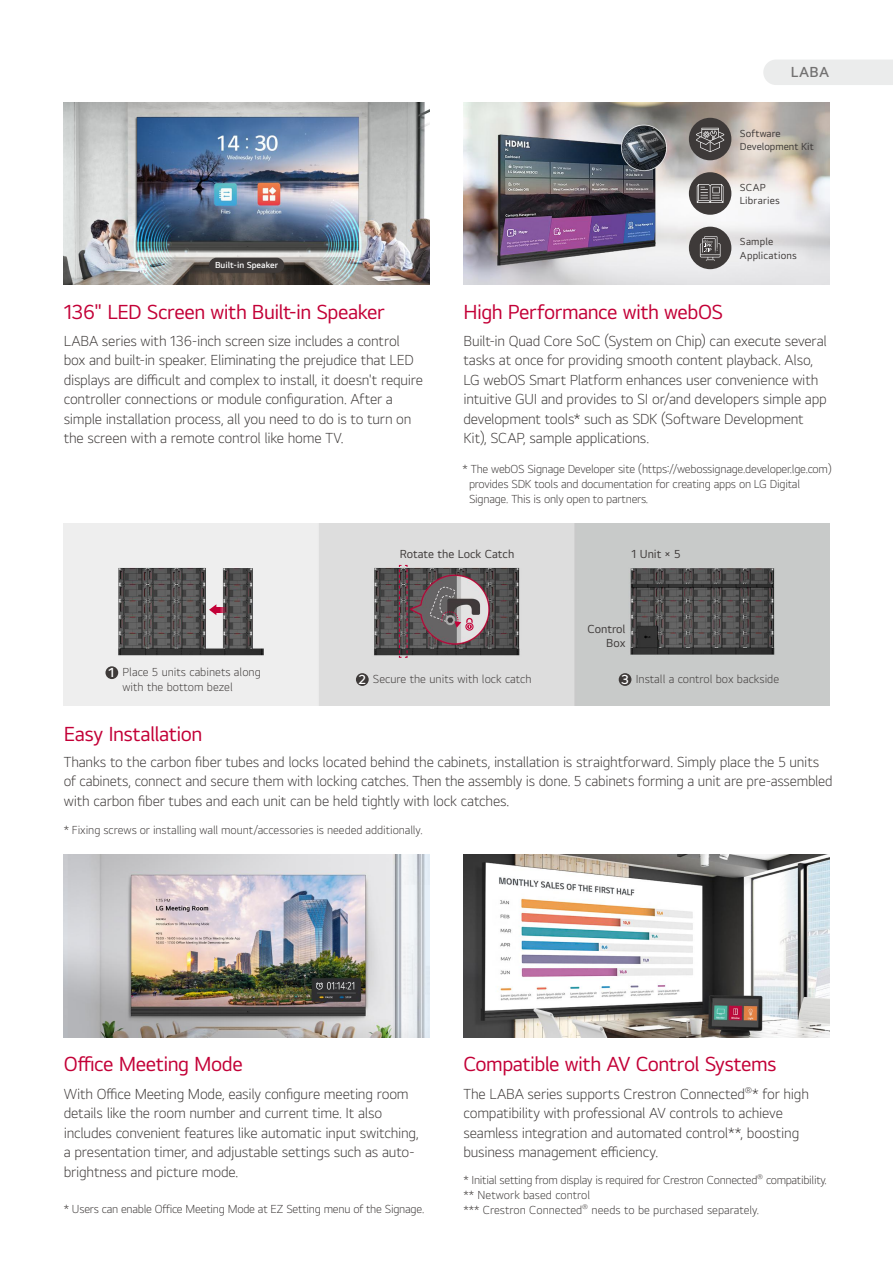
<style>
.page{position:relative;width:893px;height:1263px;background:#fff}
.page>*{position:absolute;margin:0;border:0;box-sizing:border-box;transform-origin:0 0}
.t1{font:21px "LGEI Text Rg TTF";letter-spacing:-.025em;color:#c30037}
.t2{font:15px/19.5px "LGEI Text Lt TTF";letter-spacing:-.015em;color:#3e3a39}
.t3{font:15px "LGEI Text Sb TTF";color:#727171}
.t4{font:13.5px "LGEI Text Sb TTF";color:#fff}
.t5{font:12px/15px "LGEI Text Lt TTF";letter-spacing:-.02em;color:#3e3a39}
.t6{font:12px/15px "LGEI Text Lt TTF";color:#3e3a39}
.t7{font:12px/14.4px "LGEI Text Rg TTF";color:#3e3a39;text-align:right}
.t8{font:10.5px/13.5px "LGEI Text Rg TTF";letter-spacing:.015em;color:#3e3a39}
.t9{font:9px "LGEI Text Sb TTF";color:#fff}
.s1{font-family:"LGEI Text Sb TTF";font-size:13.5px;color:#fff}
</style>
<div class="page">
<div style="left:763px;top:60px;width:130px;height:25px;background:#ebecec"></div>
<img style="left:463px;top:102px;width:366px;height:183px">
<div style="left:689px;top:172px;width:42px;height:43px;background:#3e3a39;border-radius:50%"></div>
<svg style="left:697px;top:184px;width:26px;height:19px"></svg>
<div style="left:689px;top:118px;width:42px;height:42px;background:#3e3a39;border-radius:50%"></div>
<svg style="left:696px;top:128px;width:28px;height:24px"></svg>
<div style="left:689px;top:227px;width:42px;height:42px;background:#3e3a39;border-radius:50%"></div>
<svg style="left:700px;top:236px;width:20px;height:25px"></svg>
<img style="left:64px;top:523px;width:765px;height:183px">
<div style="left:105px;top:666px;width:13px;height:13px;background:#3e3a39;border-radius:50%"></div>
<div style="left:619px;top:673px;width:12px;height:13px;background:#3e3a39;border-radius:50%"></div>
<div style="left:356px;top:673px;width:13px;height:13px;background:#3e3a39;border-radius:50%"></div>
<img style="left:64px;top:102px;width:365px;height:183px">
<div style="left:209px;top:258px;width:75px;height:15px;background:#3e3a39;border-radius:8px"></div>
<img style="left:463px;top:855px;width:366px;height:182px">
<img style="left:64px;top:855px;width:365px;height:182px">
<svg style="left:441px;top:611px;width:33px;height:20px"></svg>
<svg style="left:399px;top:565px;width:9px;height:93px"></svg>
<svg style="left:216px;top:607px;width:11px;height:5px"></svg>
<svg style="left:209px;top:604px;width:7px;height:11px"></svg>
<p class="t3" style="left:791px;top:63px;width:40px">LABA</p>
<p class="t8" style="left:740px;top:126px;width:75px">Software<br>Development Kit</p>
<p class="t9" style="left:215px;top:259px;width:65px">Built-in Speaker</p>
<h1 class="t1" style="left:64px;top:299px;width:322px">136" LED Screen with Built-in Speaker</h1>
<p class="t2" style="left:64px;top:331px;width:361px">LABA series with 136-inch screen size includes a control box and built-in speaker. Eliminating the prejudice that LED displays are difficult and complex to install, it doesn't require controller connections or module configuration. After a simple installation process, all you need to do is to turn on the screen with a remote control like home TV.</p>
<p class="t8" style="left:740px;top:180px;width:42px">SCAP<br>Libraries</p>
<p class="t8" style="left:740px;top:235px;width:59px">Sample<br>Applications</p>
<h1 class="t1" style="left:463px;top:299px;width:261px">High Performance with webOS</h1>
<p class="t2" style="left:463px;top:331px;width:365px">Built-in Quad Core SoC (System on Chip) can execute several tasks at once for providing smooth content playback. Also, LG webOS Smart Platform enhances user convenience with intuitive GUI and provides to SI or/and developers simple app development tools* such as SDK (Software Development Kit), SCAP, sample applications.</p>
<p class="t5" style="left:469px;top:461px;width:364px;text-indent:-6px">* The webOS Signage Developer site (https://webossignage.developer.lge.com) provides SDK tools and documentation for creating apps on LG Digital<br>Signage. This is only open to partners.</p>
<p class="t7" style="left:400px;top:546px;width:116px">Rotate the Lock Catch</p>
<p class="t7" style="left:631px;top:546px;width:51px">1 Unit × 5</p>
<p class="t4" style="left:108px;top:664px;width:8px">1</p>
<p class="t6" style="left:122px;top:664px;width:140px">Place 5 units cabinets along with the bottom bezel</p>
<h1 class="t1" style="left:64px;top:721px;width:140px">Easy Installation</h1>
<p class="t7" style="left:587px;top:621px;width:40px">Control<br>Box</p>
<p class="t6" style="left:358px;top:671px;width:175px"><span class="s1">2</span> Secure the units with lock catch</p>
<p class="t6" style="left:621px;top:671px;width:159px"><span class="s1">3</span> Install a control box backside</p>
<p class="t2" style="left:64px;top:752px;width:770px">Thanks to the carbon fiber tubes and locks located behind the cabinets, installation is straightforward. Simply place the 5 units of cabinets, connect and secure them with locking catches. Then the assembly is done. 5 cabinets forming a unit are pre-assembled with carbon fiber tubes and each unit can be held tightly with lock catches.</p>
<p class="t5" style="left:64px;top:822px;width:360px">* Fixing screws or installing wall mount/accessories is needed additionally.</p>
<h1 class="t1" style="left:64px;top:1051px;width:181px">Office Meeting Mode</h1>
<p class="t2" style="left:64px;top:1083px;width:356px">With Office Meeting Mode, easily configure meeting room details like the room number and current time. It also includes convenient features like automatic input switching, a presentation timer, and adjustable settings such as auto&shy;brightness and picture mode.</p>
<p class="t5" style="left:64px;top:1201px;width:362px">* Users can enable Office Meeting Mode at EZ Setting menu of the Signage.</p>
<h1 class="t1" style="left:463px;top:1051px;width:315px">Compatible with AV Control Systems</h1>
<p class="t2" style="left:463px;top:1083px;width:347px">The LABA series supports Crestron Connected<sup>®</sup>* for high compatibility with professional AV controls to achieve seamless integration and automated control**, boosting business management efficiency.</p>
<p class="t5" style="left:463px;top:1172px;width:365px">* Initial setting from display is required for Crestron Connected<sup>®</sup> compatibility. ** Network based control<br>*** Crestron Connected<sup>®</sup> needs to be purchased separately.</p>
</div>
